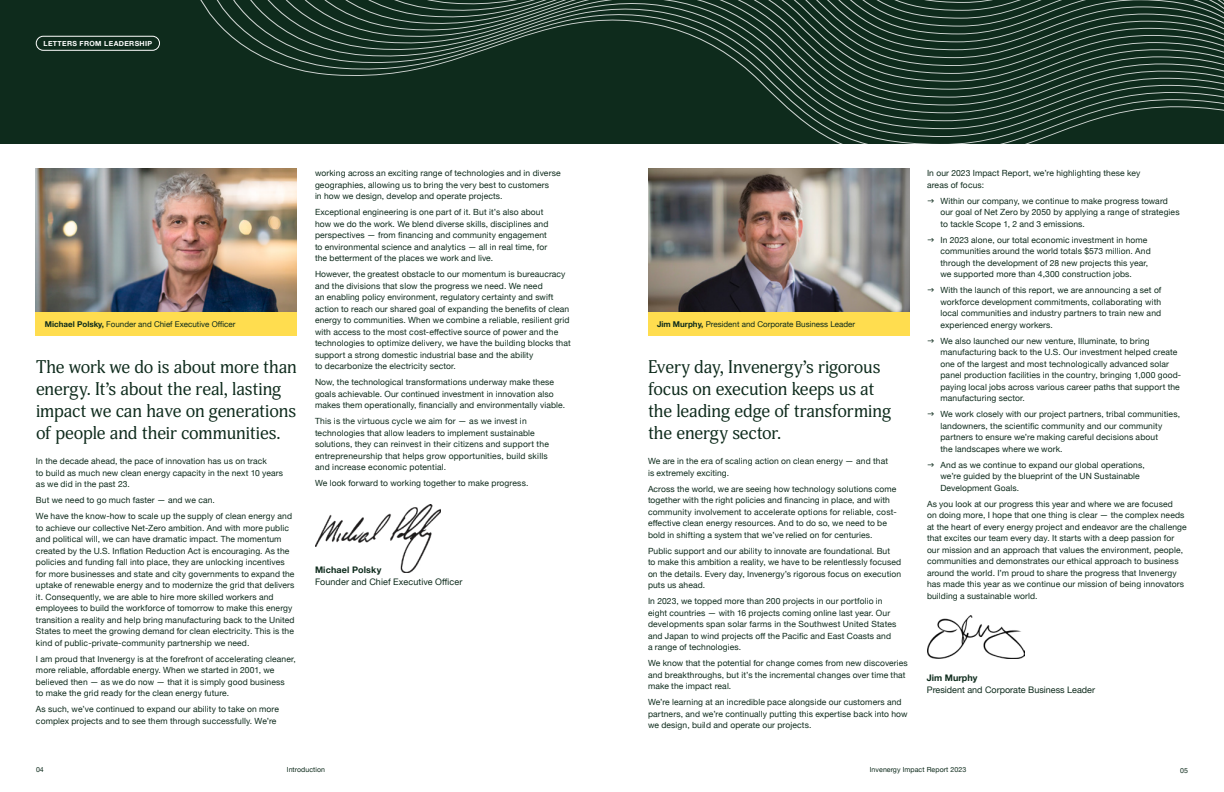
<style>
.page{position:relative;width:1224px;height:792px;background:#fff}
.page>*{position:absolute;margin:0;border:0;box-sizing:border-box;transform-origin:0 0}
.t1{font:18px/22px "Adonis";letter-spacing:-.01em;color:#0e2b1c}
.t2{font:9px "Helvetica Neue";color:#0e2b1c}
.t3{font:700 9px "Helvetica Neue";letter-spacing:.015em;color:#0e2b1c}
.t4{font:8.5px/11.5px "Helvetica Neue";letter-spacing:.015em;color:#0e2b1c}
.t5{font:8px "Helvetica Neue";color:#0e2b1c}
.t6{font:7px "Helvetica Neue";letter-spacing:.01em;color:#0e2b1c}
.t7{font:700 7px "Helvetica Neue";letter-spacing:.05em;color:#fff}
.s1{font-weight:700}
</style>
<div class="page">
<div style="left:0;top:0;width:1224px;height:144px;background:#0e2b1c"></div>
<svg style="left:470px;top:0;width:753px;height:111px"></svg>
<svg style="left:483px;top:0;width:735px;height:111px"></svg>
<svg style="left:496px;top:0;width:717px;height:111px"></svg>
<svg style="left:509px;top:0;width:699px;height:111px"></svg>
<svg style="left:522px;top:0;width:681px;height:111px"></svg>
<svg style="left:535px;top:0;width:663px;height:111px"></svg>
<svg style="left:548px;top:0;width:646px;height:111px"></svg>
<svg style="left:561px;top:0;width:627px;height:111px"></svg>
<svg style="left:574px;top:0;width:610px;height:144px"></svg>
<svg style="left:587px;top:0;width:592px;height:138px"></svg>
<svg style="left:600px;top:0;width:574px;height:123px"></svg>
<svg style="left:613px;top:0;width:556px;height:109px"></svg>
<svg style="left:626px;top:0;width:538px;height:94px"></svg>
<svg style="left:639px;top:0;width:520px;height:79px"></svg>
<svg style="left:652px;top:0;width:502px;height:64px"></svg>
<img style="left:315px;top:504px;width:126px;height:68px">
<img style="left:927px;top:615px;width:97px;height:44px">
<div style="left:36px;top:36px;width:124px;height:15px;border:1px solid #fff;border-radius:7px"></div>
<img style="left:36px;top:168px;width:261px;height:144px">
<div style="left:36px;top:312px;width:261px;height:24px;background:#ffdd4f"></div>
<img style="left:648px;top:168px;width:261px;height:144px">
<div style="left:648px;top:312px;width:261px;height:24px;background:#ffdd4f"></div>
<p class="t7" style="left:44px;top:38px;width:110px">LETTERS FROM LEADERSHIP</p>
<p class="t4" style="left:315px;top:168px;width:247px">working across an exciting range of technologies and in diverse geographies, allowing us to bring the very best to customers<br>in how we design, develop and operate projects.</p>
<p class="t4" style="left:315px;top:207px;width:235px">Exceptional engineering is one part of it. But it’s also about how we do the work. We blend diverse skills, disciplines and perspectives — from financing and community engagement to environmental science and analytics — all in real time, for the betterment of the places we work and live.</p>
<p class="t4" style="left:315px;top:269px;width:257px">However, the greatest obstacle to our momentum is bureaucracy and the divisions that slow the progress we need. We need<br>an enabling policy environment, regulatory certainty and swift action to reach our shared goal of expanding the benefits of clean energy to communities. When we combine a reliable, resilient grid with access to the most cost-effective source of power and the technologies to optimize delivery, we have the building blocks that support a strong domestic industrial base and the ability<br>to decarbonize the electricity sector.</p>
<p class="t4" style="left:315px;top:377px;width:252px">Now, the technological transformations underway make these goals achievable. Our continued investment in innovation also makes them operationally, financially and environmentally viable.</p>
<p class="t4" style="left:315px;top:416px;width:235px">This is the virtuous cycle we aim for — as we invest in technologies that allow leaders to implement sustainable solutions, they can reinvest in their citizens and support the entrepreneurship that helps grow opportunities, build skills and increase economic potential.</p>
<p class="t4" style="left:315px;top:478px;width:215px">We look forward to working together to make progress.</p>
<p class="t5" style="left:45px;top:318px;width:192px"><span class="s1">Michael Polsky,</span> Founder and Chief Executive Officer</p>
<p class="t5" style="left:657px;top:318px;width:200px"><span class="s1">Jim Murphy,</span> President and Corporate Business Leader</p>
<h1 class="t1" style="left:36px;top:357px;width:262px">The work we do is about more than energy. It’s about the real, lasting impact we can have on generations of people and their communities.</h1>
<h1 class="t1" style="left:648px;top:357px;width:245px">Every day, Invenergy’s rigorous focus on execution keeps us at the leading edge of transforming the energy sector.</h1>
<p class="t4" style="left:648px;top:456px;width:242px">We are in the era of scaling action on clean energy — and that is extremely exciting.</p>
<p class="t4" style="left:648px;top:483px;width:250px">Across the world, we are seeing how technology solutions come together with the right policies and financing in place, and with community involvement to accelerate options for reliable, cost&shy;effective clean energy resources. And to do so, we need to be bold in shifting a system that we’ve relied on for centuries.</p>
<p class="t4" style="left:648px;top:545px;width:255px">Public support and our ability to innovate are foundational. But<br>to make this ambition a reality, we have to be relentlessly focused on the details. Every day, Invenergy’s rigorous focus on execution puts us ahead.</p>
<p class="t4" style="left:648px;top:596px;width:250px">In 2023, we topped more than 200 projects in our portfolio in eight countries — with 16 projects coming online last year. Our developments span solar farms in the Southwest United States and Japan to wind projects off the Pacific and East Coasts and a range of technologies.</p>
<p class="t4" style="left:648px;top:658px;width:261px">We know that the potential for change comes from new discoveries and breakthroughs, but it’s the incremental changes over time that make the impact real.</p>
<p class="t4" style="left:648px;top:697px;width:261px">We’re learning at an incredible pace alongside our customers and partners, and we’re continually putting this expertise back into how we design, build and operate our projects.</p>
<p class="t4" style="left:36px;top:456px;width:249px">In the decade ahead, the pace of innovation has us on track<br>to build as much new clean energy capacity in the next 10 years as we did in the past 23.</p>
<p class="t4" style="left:36px;top:493px;width:258px;line-height:16px">But we need to go much faster — and we can.<br>We have the know-how to scale up the supply of clean energy and</p>
<p class="t4" style="left:36px;top:522px;width:260px">to achieve our collective Net-Zero ambition. And with more public and political will, we can have dramatic impact. The momentum created by the U.S. Inflation Reduction Act is encouraging. As the policies and funding fall into place, they are unlocking incentives for more businesses and state and city governments to expand the uptake of renewable energy and to modernize the grid that delivers it. Consequently, we are able to hire more skilled workers and employees to build the workforce of tomorrow to make this energy transition a reality and help bring manufacturing back to the United States to meet the growing demand for clean electricity. This is the kind of public-private-community partnership we need.</p>
<p class="t4" style="left:36px;top:653px;width:261px">I am proud that Invenergy is at the forefront of accelerating cleaner, more reliable, affordable energy. When we started in 2001, we believed then — as we do now — that it is simply good business<br>to make the grid ready for the clean energy future.</p>
<p class="t4" style="left:36px;top:704px;width:244px">As such, we’ve continued to expand our ability to take on more complex projects and to see them through successfully. We’re</p>
<p class="t3" style="left:315px;top:563px;width:68px">Michael Polsky</p>
<p class="t2" style="left:315px;top:575px;width:149px">Founder and Chief Executive Officer</p>
<p class="t4" style="left:927px;top:168px;width:215px">In our 2023 Impact Report, we’re highlighting these key areas of focus:</p>
<p class="t4" style="left:941px;top:195px;width:241px">Within our company, we continue to make progress toward our goal of Net Zero by 2050 by applying a range of strategies to tackle Scope 1, 2 and 3 emissions.</p>
<p class="t4" style="left:941px;top:234px;width:212px">In 2023 alone, our total economic investment in home communities around the world totals $573 million. And through the development of 28 new projects this year, we supported more than 4,300 construction jobs.</p>
<p class="t4" style="left:941px;top:285px;width:222px;text-align:justify">With the launch of this report, we are announcing a set of workforce development commitments, collaborating with local communities and industry partners to train new and experienced energy workers.</p>
<p class="t4" style="left:941px;top:335px;width:242px">We also launched our new venture, Illuminate, to bring manufacturing back to the U.S. Our investment helped create one of the largest and most technologically advanced solar panel production facilities in the country, bringing 1,000 good&shy;paying local jobs across various career paths that support the manufacturing sector.</p>
<p class="t4" style="left:941px;top:409px;width:241px">We work closely with our project partners, tribal communities, landowners, the scientific community and our community partners to ensure we’re making careful decisions about<br>the landscapes where we work.</p>
<p class="t4" style="left:941px;top:459px;width:206px">And as we continue to expand our global operations, we’re guided by the blueprint of the UN Sustainable<br>Development Goals.</p>
<p class="t4" style="left:927px;top:498px;width:261px">As you look at our progress this year and where we are focused<br>on doing more, I hope that one thing is clear — the complex needs at the heart of every energy project and endeavor are the challenge that excites our team every day. It starts with a deep passion for our mission and an approach that values the environment, people, communities and demonstrates our ethical approach to business around the world. I’m proud to share the progress that Invenergy has made this year as we continue our mission of being innovators building a sustainable world.</p>
<p class="t3" style="left:927px;top:671px;width:52px">Jim Murphy</p>
<p class="t2" style="left:927px;top:683px;width:170px">President and Corporate Business Leader</p>
<p class="t6" style="left:36px;top:765px;width:9px">04</p>
<p class="t6" style="left:287px;top:765px;width:40px">Introduction</p>
<p class="t6" style="left:870px;top:765px;width:98px">Invenergy Impact Report 2023</p>
<p class="t6" style="left:1180px;top:765px;width:9px">05</p>
</div>
